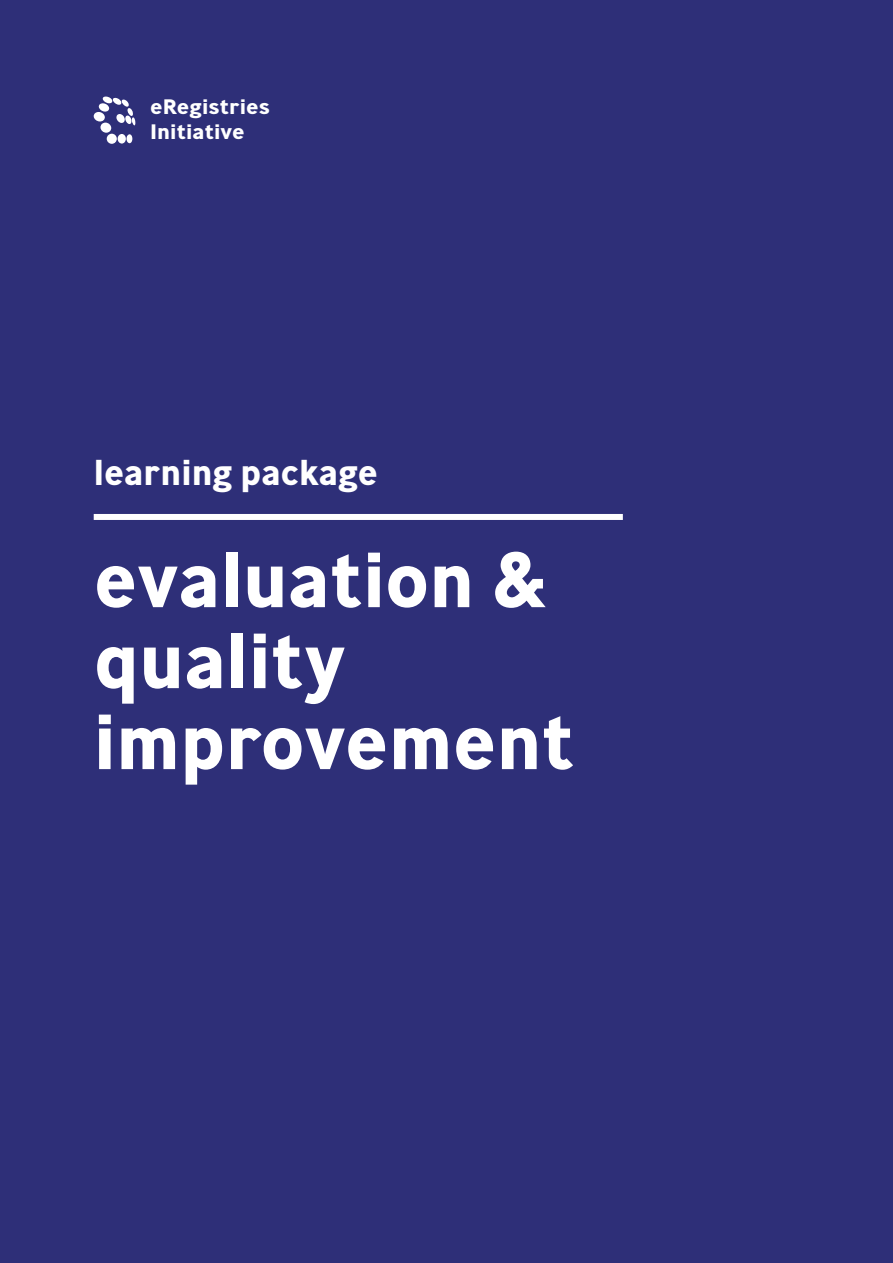
<style>
.page{position:relative;width:893px;height:1263px;background:#2e2f78}
.page>*{position:absolute;margin:0;border:0;box-sizing:border-box;transform-origin:0 0}
.t1{font:700 78px/81px "Ministry";color:#fff}
.t2{font:700 36px "Ministry";color:#fff}
.t3{font:700 20.85px/25px "Ministry";color:#fff;scale:1.07 1}
</style>
<div class="page">
<div style="left:126px;top:134px;width:6px;height:9px;background:#fff;border-radius:50%"></div>
<div style="left:118px;top:134px;width:8px;height:10px;background:#fff;border-radius:50%"></div>
<div style="left:107px;top:134px;width:10px;height:10px;background:#fff;border-radius:50%"></div>
<div style="left:100px;top:122px;width:11px;height:11px;background:#fff;border-radius:50%"></div>
<svg style="left:99px;top:96px;width:36px;height:30px"></svg>
<div style="left:94px;top:112px;width:11px;height:10px;background:#fff;border-radius:50%"></div>
<div style="left:94px;top:514px;width:529px;height:6px;background:#fff"></div>
<p class="t3" style="left:150px;top:94px;width:114px">eRegistries<br>Initiative</p>
<p class="t2" style="left:94px;top:449px;width:286px">learning package</p>
<p class="t1" style="left:94px;top:538px;width:482px">evaluation &amp; quality improvement</p>
</div>
